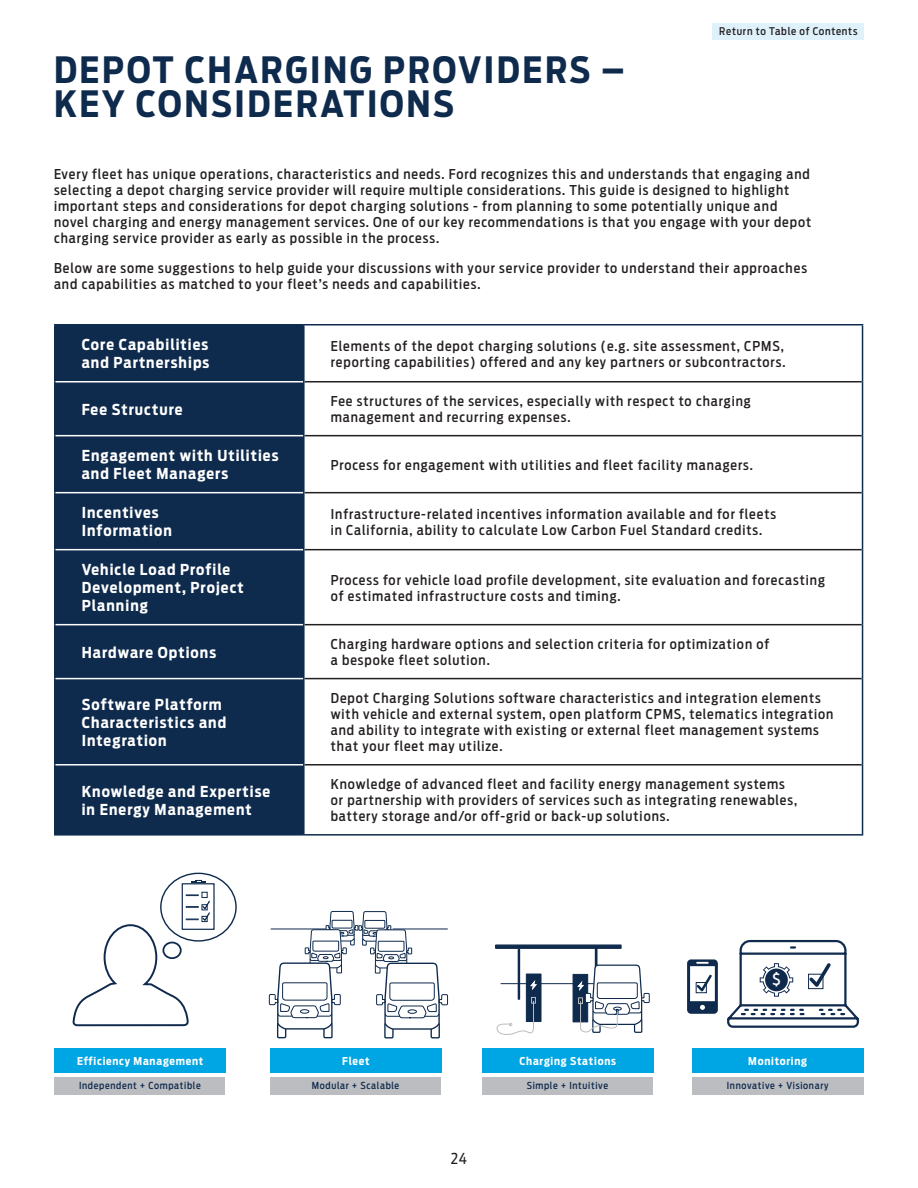
<style>
.page{position:relative;width:918px;height:1188px;background:#fff}
.page>*{position:absolute;margin:0;border:0;box-sizing:border-box;transform-origin:0 0}
.t1{font:700 36px/34.5px "Ford Antenna Cond";letter-spacing:.07em;color:#0e2a4c}
.t2{font:500 15.9px "Ford Antenna Cond";color:#fff}
.t3{font:700 15px/18px "Ford Antenna Cond";letter-spacing:.07em;color:#fff}
.t4{font:15px "Ford Antenna Cond";color:#231f20}
.t5{font:500 13.5px/16px "Ford Antenna Cond";letter-spacing:.07em;color:#231f20}
.t6{font:700 10.8px "Ford Antenna Cond";letter-spacing:.07em;color:#fff}
.t7{font:500 10.5px "Ford Antenna Cond";letter-spacing:.07em;color:#231f20}
.t8{font:500 9.6px "Ford Antenna Cond";letter-spacing:.07em;color:#0f2a4d}
</style>
<div class="page">
<div style="left:713px;top:23px;width:151px;height:16px;background:#dff1fa"></div>
<div style="left:56px;top:326px;width:247px;height:508px;background:#0e2a4c"></div>
<hr style="left:305px;top:381px;width:557px;height:1px;background:#231f20">
<hr style="left:305px;top:435px;width:557px;height:1px;background:#231f20">
<hr style="left:305px;top:492px;width:557px;height:1px;background:#231f20">
<hr style="left:305px;top:549px;width:557px;height:1px;background:#231f20">
<hr style="left:305px;top:624px;width:557px;height:1px;background:#231f20">
<hr style="left:305px;top:678px;width:557px;height:1px;background:#231f20">
<hr style="left:305px;top:764px;width:557px;height:2px;background:#231f20">
<hr style="left:54px;top:324px;width:250px;height:2px;background:#0e2a4c">
<hr style="left:54px;top:325px;width:2px;height:57px;background:#0e2a4c">
<hr style="left:304px;top:324px;width:559px;height:2px;background:#0e2a4c">
<hr style="left:303px;top:325px;width:2px;height:57px;background:#0e2a4c">
<hr style="left:862px;top:325px;width:1px;height:57px;background:#0e2a4c">
<hr style="left:54px;top:382px;width:2px;height:54px;background:#0e2a4c">
<hr style="left:303px;top:382px;width:2px;height:54px;background:#0e2a4c">
<hr style="left:862px;top:382px;width:1px;height:54px;background:#0e2a4c">
<hr style="left:54px;top:436px;width:2px;height:57px;background:#0e2a4c">
<hr style="left:303px;top:436px;width:2px;height:57px;background:#0e2a4c">
<hr style="left:862px;top:436px;width:1px;height:57px;background:#0e2a4c">
<hr style="left:54px;top:493px;width:2px;height:57px;background:#0e2a4c">
<hr style="left:303px;top:493px;width:2px;height:57px;background:#0e2a4c">
<hr style="left:862px;top:493px;width:1px;height:57px;background:#0e2a4c">
<hr style="left:54px;top:550px;width:2px;height:75px;background:#0e2a4c">
<hr style="left:303px;top:550px;width:2px;height:75px;background:#0e2a4c">
<hr style="left:862px;top:550px;width:1px;height:75px;background:#0e2a4c">
<hr style="left:54px;top:625px;width:2px;height:54px;background:#0e2a4c">
<hr style="left:303px;top:625px;width:2px;height:54px;background:#0e2a4c">
<hr style="left:862px;top:625px;width:1px;height:54px;background:#0e2a4c">
<hr style="left:54px;top:679px;width:2px;height:86px;background:#0e2a4c">
<hr style="left:303px;top:679px;width:2px;height:86px;background:#0e2a4c">
<hr style="left:862px;top:679px;width:1px;height:86px;background:#0e2a4c">
<hr style="left:54px;top:765px;width:2px;height:69px;background:#0e2a4c">
<hr style="left:303px;top:765px;width:2px;height:69px;background:#0e2a4c">
<hr style="left:862px;top:765px;width:1px;height:69px;background:#0e2a4c">
<hr style="left:54px;top:834px;width:250px;height:2px;background:#0e2a4c">
<hr style="left:304px;top:834px;width:559px;height:2px;background:#0e2a4c">
<hr style="left:56px;top:764px;width:247px;height:2px;background:#fff">
<hr style="left:56px;top:381px;width:247px;height:1px;background:#fff">
<hr style="left:56px;top:435px;width:247px;height:1px;background:#fff">
<hr style="left:56px;top:492px;width:247px;height:1px;background:#fff">
<hr style="left:56px;top:549px;width:247px;height:1px;background:#fff">
<hr style="left:56px;top:624px;width:247px;height:1px;background:#fff">
<hr style="left:56px;top:678px;width:247px;height:1px;background:#fff">
<div style="left:55px;top:1049px;width:171px;height:24px;background:#00a5e3"></div>
<div style="left:270px;top:1049px;width:171px;height:24px;background:#00a5e3"></div>
<div style="left:482px;top:1049px;width:171px;height:24px;background:#00a5e3"></div>
<div style="left:692px;top:1049px;width:171px;height:24px;background:#00a5e3"></div>
<div style="left:55px;top:1077px;width:170px;height:18px;background:#bcbdc0"></div>
<div style="left:270px;top:1077px;width:171px;height:18px;background:#bcbdc0"></div>
<div style="left:482px;top:1077px;width:171px;height:18px;background:#bcbdc0"></div>
<div style="left:692px;top:1077px;width:171px;height:18px;background:#bcbdc0"></div>
<svg style="left:72px;top:892px;width:139px;height:135px"></svg>
<div style="left:182px;top:883px;width:33px;height:47px;border:1px solid #0e2a4c"></div>
<svg style="left:191px;top:880px;width:15px;height:3px"></svg>
<div style="left:160px;top:873px;width:77px;height:69px;border:1px solid #0f2a4d;border-radius:50%"></div>
<div style="left:162px;top:942px;width:20px;height:17px;border:2px solid #0f2a4d;border-radius:50%"></div>
<svg style="left:269px;top:911px;width:179px;height:128px"></svg>
<div style="left:408px;top:1009px;width:9px;height:5px;border:1px solid #0e2a4c;border-radius:50%"></div>
<svg style="left:495px;top:944px;width:127px;height:5px"></svg>
<div style="left:518px;top:949px;width:2px;height:51px;border:1px solid #0e2a4c"></div>
<div style="left:595px;top:945px;width:3px;height:55px;border:1px solid #0e2a4c"></div>
<hr style="left:501px;top:983px;width:127px;height:1px;background:#0f2a4d">
<div style="left:573px;top:974px;width:15px;height:48px;background:#0e2a4c"></div>
<div style="left:526px;top:974px;width:16px;height:48px;background:#0e2a4c;border:1px solid #0e2a4c"></div>
<svg style="left:496px;top:997px;width:40px;height:38px"></svg>
<svg style="left:530px;top:980px;width:7px;height:10px"></svg>
<svg style="left:577px;top:964px;width:73px;height:69px"></svg>
<svg style="left:687px;top:959px;width:31px;height:55px"></svg>
<svg style="left:727px;top:939px;width:132px;height:89px"></svg>
<div style="left:765px;top:969px;width:23px;height:22px;background:#0f2a4d;border-radius:50%"></div>
<h3 class="t1" style="left:54px;top:48px;width:572px">DEPOT CHARGING PROVIDERS –<br>KEY CONSIDERATIONS</h3>
<p class="t7" style="left:719px;top:22px;width:140px">Return to Table of Contents</p>
<p class="t5" style="left:54px;top:164px;width:759px">Every fleet has unique operations, characteristics and needs. Ford recognizes this and understands that engaging and selecting a depot charging service provider will require multiple considerations. This guide is designed to highlight important steps and considerations for depot charging solutions - from planning to some potentially unique and novel charging and energy management services. One of our key recommendations is that you engage with your depot charging service provider as early as possible in the process.</p>
<p class="t5" style="left:54px;top:258px;width:755px">Below are some suggestions to help guide your discussions with your service provider to understand their approaches and capabilities as matched to your fleet’s needs and capabilities.</p>
<h4 class="t3" style="left:82px;top:334px;width:129px">Core Capabilities and Partnerships</h4>
<p class="t5" style="left:331px;top:336px;width:456px">Elements of the depot charging solutions (e.g. site assessment, CPMS, reporting capabilities) offered and any key partners or subcontractors.</p>
<h4 class="t3" style="left:82px;top:398px;width:102px">Fee Structure</h4>
<p class="t5" style="left:331px;top:391px;width:422px">Fee structures of the services, especially with respect to charging management and recurring expenses.</p>
<h4 class="t3" style="left:82px;top:445px;width:198px">Engagement with Utilities and Fleet Managers</h4>
<p class="t5" style="left:331px;top:455px;width:424px">Process for engagement with utilities and fleet facility managers.</p>
<h4 class="t3" style="left:82px;top:502px;width:92px">Incentives<br>Information</h4>
<p class="t5" style="left:331px;top:504px;width:447px">Infrastructure-related incentives information available and for fleets in California, ability to calculate Low Carbon Fuel Standard credits.</p>
<h4 class="t3" style="left:82px;top:559px;width:163px">Vehicle Load Profile<br>Development, Project<br>Planning</h4>
<p class="t5" style="left:331px;top:570px;width:496px">Process for vehicle load profile development, site evaluation and forecasting of estimated infrastructure costs and timing.</p>
<h4 class="t3" style="left:82px;top:641px;width:136px">Hardware Options</h4>
<p class="t5" style="left:331px;top:634px;width:440px">Charging hardware options and selection criteria for optimization of a bespoke fleet solution.</p>
<h4 class="t3" style="left:82px;top:693px;width:146px">Software Platform<br>Characteristics and<br>Integration</h4>
<p class="t5" style="left:331px;top:688px;width:504px">Depot Charging Solutions software characteristics and integration elements with vehicle and external system, open platform CPMS, telematics integration and ability to integrate with existing or external fleet management systems that your fleet may utilize.</p>
<h4 class="t3" style="left:82px;top:781px;width:190px">Knowledge and Expertise in Energy Management</h4>
<p class="t5" style="left:331px;top:774px;width:468px">Knowledge of advanced fleet and facility energy management systems or partnership with providers of services such as integrating renewables, battery storage and/or off-grid or back-up solutions.</p>
<p class="t6" style="left:77px;top:1051px;width:128px">Efficiency Management</p>
<p class="t8" style="left:79px;top:1077px;width:123px">Independent + Compatible</p>
<p class="t6" style="left:342px;top:1051px;width:29px">Fleet</p>
<p class="t8" style="left:312px;top:1077px;width:89px">Modular + Scalable</p>
<p class="t4" style="left:451px;top:1146px;width:18px">24</p>
<p class="t6" style="left:519px;top:1051px;width:98px">Charging Stations</p>
<p class="t8" style="left:527px;top:1077px;width:83px">Simple + Intuitive</p>
<p class="t2" style="left:772px;top:965px;width:10px">$</p>
<p class="t6" style="left:748px;top:1051px;width:60px">Monitoring</p>
<p class="t8" style="left:727px;top:1077px;width:103px">Innovative + Visionary</p>
</div>
